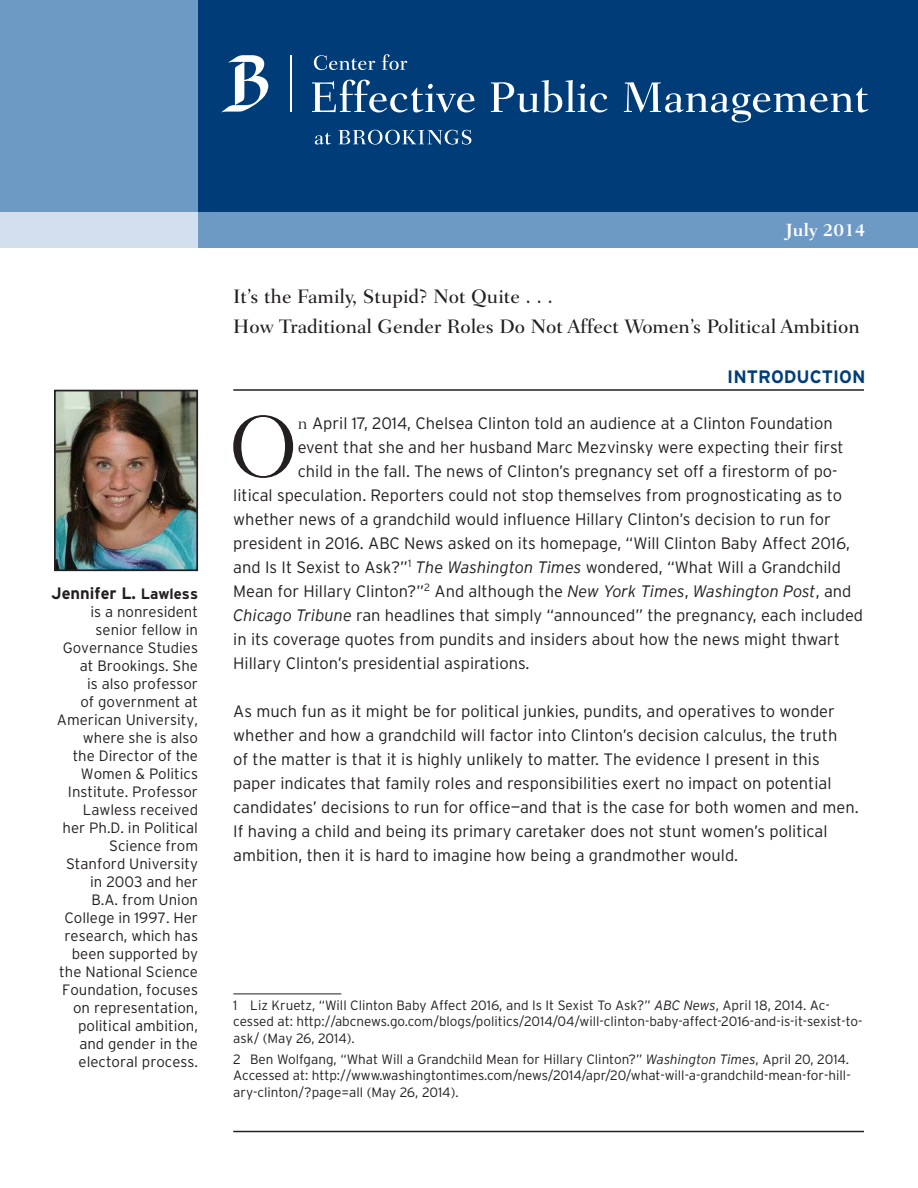
<style>
.page{position:relative;width:918px;height:1188px;background:#fff}
.page>*{position:absolute;margin:0;border:0;box-sizing:border-box;transform-origin:0 0}
.Intro_Paragraph_w__N{font:300 88.8px "Fairfield LT Std";color:#231f20}
.Paper_Title{font:500 19.8px "Fairfield LT Std";color:#231f20}
.Intro-Blue_Section_H{font:700 18px "Interstate";color:#003d78}
.t1{font:700 18px "Fairfield LT Std";color:#fff}
.Intro_Paragraph_w__N-2{font:300 16.5px "Interstate";color:#231f20}
.Body_Copy{font:300 16.5px/24px "Interstate";color:#231f20}
.bio{font:700 16.5px "Interstate";color:#231f20}
.bio-2{font:300 15px/18px "Interstate";color:#231f20;text-align:right}
.Footnotes{font:300 13.5px/16.2px "Interstate";color:#231f20}
.s1{font-size:15px}
.s2{font-family:"Fairfield LT Std";font-size:18px}
.s3{font-style:italic}
</style>
<div class="page">
<div style="left:0;top:0;width:918px;height:212px;background:#003d78"></div>
<div style="left:198px;top:213px;width:720px;height:35px;background:#6d99c5"></div>
<div style="left:0;top:213px;width:198px;height:35px;background:#d1dfee"></div>
<div style="left:0;top:0;width:198px;height:212px;background:#6d99c5"></div>
<svg style="left:314px;top:55px;width:61px;height:15px"></svg>
<svg style="left:382px;top:54px;width:25px;height:16px"></svg>
<svg style="left:315px;top:133px;width:16px;height:12px"></svg>
<svg style="left:339px;top:130px;width:132px;height:15px"></svg>
<hr style="left:290px;top:55px;width:1px;height:57px;background:#fff">
<svg style="left:221px;top:55px;width:47px;height:58px"></svg>
<svg style="left:312px;top:80px;width:163px;height:32px"></svg>
<svg style="left:491px;top:80px;width:117px;height:32px"></svg>
<svg style="left:624px;top:82px;width:244px;height:40px"></svg>
<hr style="left:233px;top:1131px;width:631px;height:1px;background:#231f20">
<hr style="left:233px;top:994px;width:108px;height:1px;background:#231f20">
<hr style="left:233px;top:389px;width:631px;height:2px;background:#231f20">
<img style="left:57px;top:393px;width:138px;height:175px">
<div style="left:54px;top:390px;width:144px;height:181px;border:2px solid #231f20"></div>
<p class="bio" style="left:51px;top:584px;width:149px">Jennifer L. <span class="s1">Lawless</span></p>
<p class="bio-2" style="left:57px;top:602px;width:143px">is a nonresident senior fellow in<br>Governance Studies at Brookings. She<br>is also professor<br>of government at<br>American University, where she is also<br>the Director of the<br>Women &amp; Politics<br>Institute. Professor<br>Lawless received her Ph.D. in Political<br>Science from<br>Stanford University in 2003 and her<br>B.A. from Union<br>College in 1997. Her research, which has been supported by the National Science<br>Foundation, focuses on representation, political ambition, and gender in the electoral process.</p>
<p class="t1" style="left:785px;top:220px;width:82px">July 2014</p>
<p class="Paper_Title" style="left:233px;top:285px;width:321px">It’s the Family, Stupid? Not Quite . . .</p>
<p class="Paper_Title" style="left:233px;top:315px;width:628px">How Traditional Gender Roles Do Not Affect Women’s Political Ambition</p>
<p class="Intro-Blue_Section_H" style="left:727px;top:366px;width:140px">INTRODUCTION</p>
<p class="Intro_Paragraph_w__N" style="left:229px;top:397px;width:71px">O</p>
<p class="Intro_Paragraph_w__N-2" style="left:298px;top:413px;width:537px"><span class="s2">n</span> April 17, 2014, Chelsea Clinton told an audience at a Clinton Foundation</p>
<p class="Intro_Paragraph_w__N-2" style="left:298px;top:437px;width:547px">event that she and her husband Marc Mezvinsky were expecting their first</p>
<p class="Intro_Paragraph_w__N-2" style="left:298px;top:461px;width:541px">child in the fall. The news of Clinton’s pregnancy set off a firestorm of po-</p>
<p class="Intro_Paragraph_w__N-2" style="left:233px;top:485px;width:610px">litical speculation. Reporters could not stop themselves from prognosticating as to</p>
<p class="Intro_Paragraph_w__N-2" style="left:233px;top:509px;width:599px">whether news of a grandchild would influence Hillary Clinton’s decision to run for</p>
<p class="Intro_Paragraph_w__N-2" style="left:233px;top:533px;width:618px">president in 2016. ABC News asked on its homepage, “Will Clinton Baby Affect 2016,</p>
<p class="Intro_Paragraph_w__N-2" style="left:233px;top:557px;width:609px">and Is It Sexist to Ask?”<sup>1</sup> <span class="s3">The Washington Times</span> wondered, “What Will a Grandchild</p>
<p class="Intro_Paragraph_w__N-2" style="left:233px;top:581px;width:620px">Mean for Hillary Clinton?”<sup>2</sup> And although the <span class="s3">New York Times</span>, <span class="s3">Washington Post</span>, and</p>
<p class="Intro_Paragraph_w__N-2" style="left:233px;top:605px;width:631px"><span class="s3">Chicago Tribune</span> ran headlines that simply “announced” the pregnancy, each included</p>
<p class="Intro_Paragraph_w__N-2" style="left:233px;top:629px;width:608px">in its coverage quotes from pundits and insiders about how the news might thwart</p>
<p class="Intro_Paragraph_w__N-2" style="left:233px;top:653px;width:298px">Hillary Clinton’s presidential aspirations.</p>
<p class="Body_Copy" style="left:233px;top:699px;width:627px">As much fun as it might be for political junkies, pundits, and operatives to wonder whether and how a grandchild will factor into Clinton’s decision calculus, the truth<br>of the matter is that it is highly unlikely to matter. The evidence I present in this paper indicates that family roles and responsibilities exert no impact on potential candidates’ decisions to run for office—and that is the case for both women and men.<br>If having a child and being its primary caretaker does not stunt women’s political ambition, then it is hard to imagine how being a grandmother would.</p>
<p class="Footnotes" style="left:233px;top:997px;width:631px">1 Liz Kruetz, “Will Clinton Baby Affect 2016, and Is It Sexist To Ask?” <span class="s3">ABC News</span>, April 18, 2014. Ac&shy;cessed at: http://abcnews.go.com/blogs/politics/2014/04/will-clinton-baby-affect-2016-and-is-it-sexist-to&shy;ask/ (May 26, 2014).</p>
<p class="Footnotes" style="left:233px;top:1051px;width:619px;text-align:justify">2 Ben Wolfgang, “What Will a Grandchild Mean for Hillary Clinton?” <span class="s3">Washington Times</span>, April 20, 2014.<br>Accessed at: http://www.washingtontimes.com/news/2014/apr/20/what-will-a-grandchild-mean-for-hill&shy;ary-clinton/?page=all (May 26, 2014).</p>
</div>
